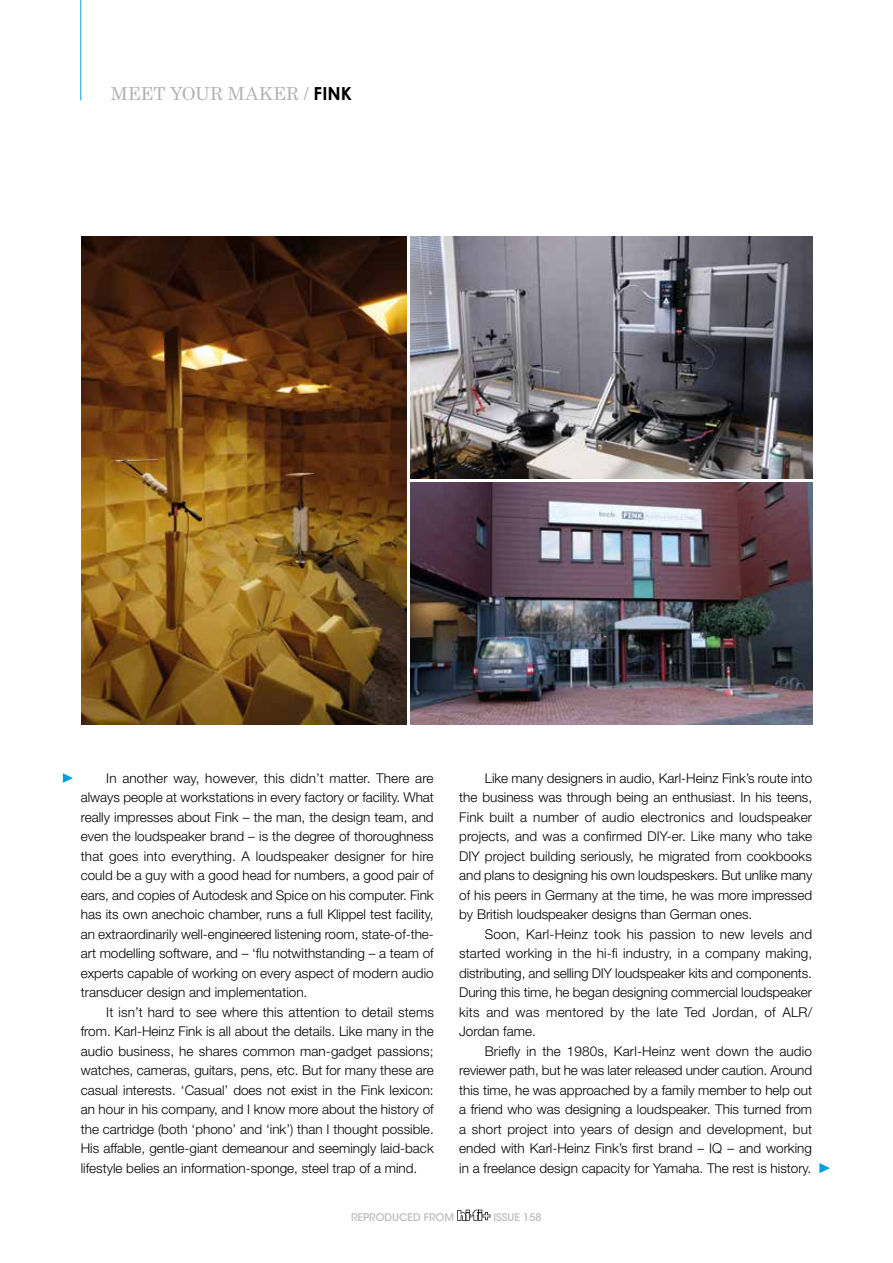
<style>
.page{position:relative;width:893px;height:1263px;background:#fff}
.page>*{position:absolute;margin:0;border:0;box-sizing:border-box;transform-origin:0 0}
.t1{font:18px "Century Schoolbook";color:#b3b2b2}
.t2{font:300 13.5px/19.5px "Helvetica Neue LT Std";color:#000;text-align:justify}
.t3{font:500 10.5px "ITC Avant Garde Std";color:#bcbcbc}
.s1{font-family:"Century Gothic";font-weight:700;color:#000}
</style>
<div class="page">
<img style="left:81px;top:237px;width:325px;height:487px">
<img style="left:411px;top:237px;width:401px;height:242px">
<img style="left:411px;top:483px;width:401px;height:242px">
<svg style="left:457px;top:1210px;width:33px;height:11px"></svg>
<hr style="left:80px;top:0;width:1px;height:100px;background:#009fe3">
<svg style="left:820px;top:1163px;width:10px;height:10px"></svg>
<svg style="left:63px;top:773px;width:10px;height:10px"></svg>
<h1 class="t1" style="left:111px;top:83px;width:242px">MEET YOUR MAKER / <span class="s1">FINK</span></h1>
<p class="t2" style="left:81px;top:768px;width:355px;text-indent:26px">In another way, however, this didn’t matter. There are always people at workstations in every factory or facility. What really impresses about Fink – the man, the design team, and even the loudspeaker brand – is the degree of thoroughness that goes into everything. A loudspeaker designer for hire could be a guy with a good head for numbers, a good pair of ears, and copies of Autodesk and Spice on his computer. Fink has its own anechoic chamber, runs a full Klippel test facility, an extraordinarily well-engineered listening room, state-of-the&shy;art modelling software, and – ‘flu notwithstanding – a team of experts capable of working on every aspect of modern audio transducer design and implementation.</p>
<p class="t2" style="left:81px;top:1002px;width:355px;text-indent:26px">It isn’t hard to see where this attention to detail stems from. Karl-Heinz Fink is all about the details. Like many in the audio business, he shares common man-gadget passions; watches, cameras, guitars, pens, etc. But for many these are casual interests. ‘Casual’ does not exist in the Fink lexicon: an hour in his company, and I know more about the history of the cartridge (both ‘phono’ and ‘ink’) than I thought possible.<br>His affable, gentle-giant demeanour and seemingly laid-back lifestyle belies an information-sponge, steel trap of a mind.</p>
<p class="t2" style="left:459px;top:768px;width:355px;text-indent:26px">Like many designers in audio, Karl-Heinz Fink’s route into the business was through being an enthusiast. In his teens, Fink built a number of audio electronics and loudspeaker projects, and was a confirmed DIY-er. Like many who take DIY project building seriously, he migrated from cookbooks and plans to designing his own loudspeskers. But unlike many of his peers in Germany at the time, he was more impressed by British loudspeaker designs than German ones.</p>
<p class="t2" style="left:459px;top:924px;width:355px;text-indent:26px">Soon, Karl-Heinz took his passion to new levels and started working in the hi-fi industry, in a company making, distributing, and selling DIY loudspeaker kits and components.<br>During this time, he began designing commercial loudspeaker kits and was mentored by the late Ted Jordan, of ALR/ Jordan fame.</p>
<p class="t2" style="left:459px;top:1041px;width:354px;text-indent:26px">Briefly in the 1980s, Karl-Heinz went down the audio reviewer path, but he was later released under caution. Around this time, he was approached by a family member to help out a friend who was designing a loudspeaker. This turned from a short project into years of design and development, but ended with Karl-Heinz Fink’s first brand – IQ – and working in a freelance design capacity for Yamaha. The rest is history.</p>
<p class="t3" style="left:351px;top:1210px;width:104px">REPRODUCED FROM</p>
<p class="t3" style="left:493px;top:1210px;width:50px">ISSUE 158</p>
</div>
